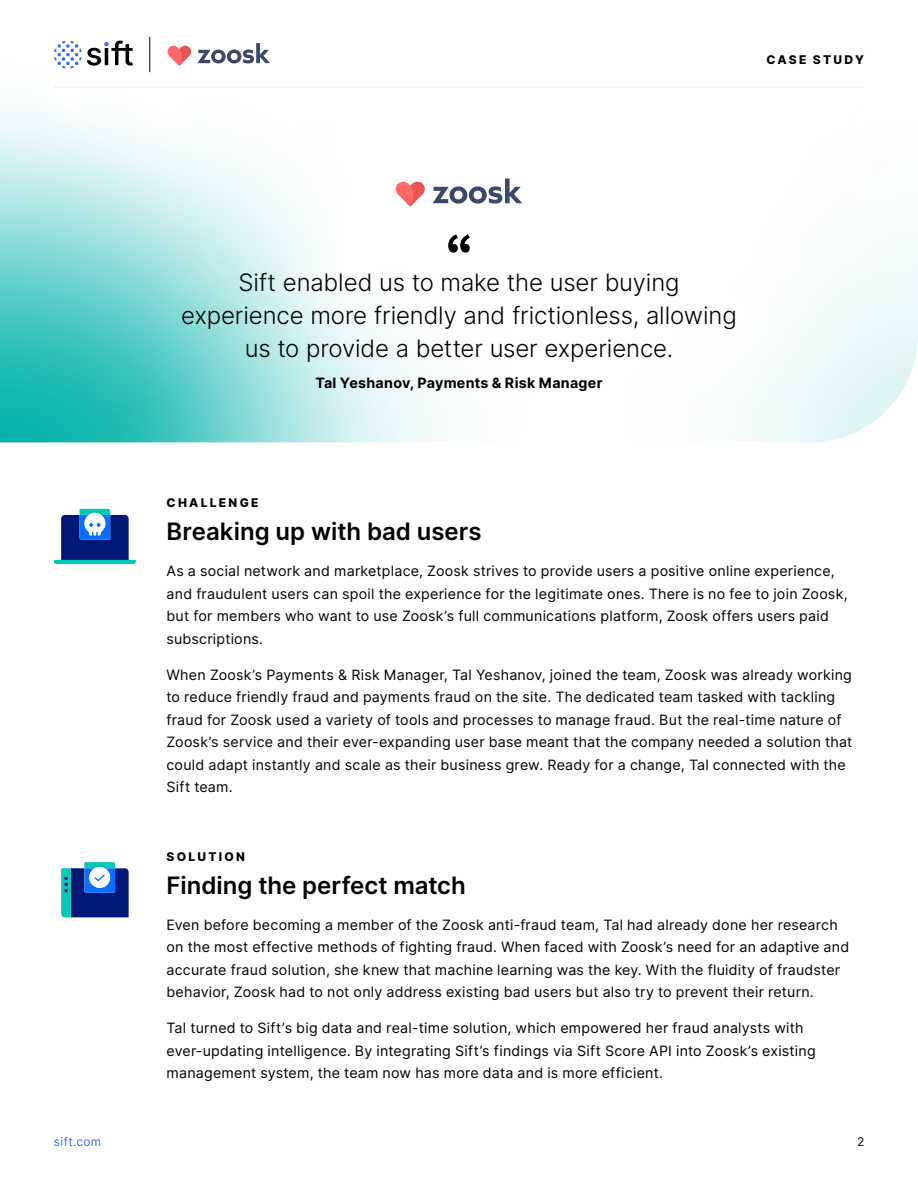
<style>
.page{position:relative;width:918px;height:1188px;background:#fff}
.page>*{position:absolute;margin:0;border:0;box-sizing:border-box;transform-origin:0 0}
.t1{font:300 24px/33px "Inter";letter-spacing:-.005em;color:#000;text-align:center}
.t2{font:600 24px "Inter";color:#000}
.t3{font:14.25px/22.5px "Inter";letter-spacing:.015em;color:#000}
.t4{font:700 14.25px "Inter";letter-spacing:.02em;color:#000}
.t5{font:800 12px "Inter";letter-spacing:.185em;color:#000}
.t6{font:12px "Inter";letter-spacing:.025em;color:#316cff}
.t7{font:12px "Inter";color:#000}
</style>
<div class="page">
<svg style="left:0;top:36px;width:918px;height:406px"></svg>
<svg style="left:54px;top:41px;width:79px;height:27px"></svg>
<svg style="left:167px;top:43px;width:103px;height:23px"></svg>
<hr style="left:54px;top:87px;width:810px;height:1px;background:#ebebeb">
<hr style="left:149px;top:37px;width:1px;height:35px;background:#000">
<svg style="left:54px;top:509px;width:82px;height:55px"></svg>
<svg style="left:61px;top:862px;width:68px;height:55px;background:#2d65a7"></svg>
<svg style="left:448px;top:234px;width:22px;height:19px"></svg>
<svg style="left:433px;top:179px;width:89px;height:25px"></svg>
<svg style="left:395px;top:181px;width:31px;height:26px"></svg>
<p class="t5" style="left:767px;top:50px;width:99px">CASE STUDY</p>
<h1 class="t1" style="left:181px;top:265px;width:557px">Sift enabled us to make the user buying experience more friendly and frictionless, allowing us to provide a better user experience.</h1>
<p class="t4" style="left:315px;top:373px;width:289px">Tal Yeshanov, Payments &amp; Risk Manager</p>
<p class="t5" style="left:167px;top:494px;width:94px">CHALLENGE</p>
<h1 class="t2" style="left:166px;top:514px;width:317px">Breaking up with bad users</h1>
<p class="t3" style="left:166px;top:559px;width:683px">As a social network and marketplace, Zoosk strives to provide users a positive online experience, and fraudulent users can spoil the experience for the legitimate ones. There is no fee to join Zoosk, but for members who want to use Zoosk’s full communications platform, Zoosk offers users paid subscriptions.</p>
<p class="t3" style="left:166px;top:663px;width:687px">When Zoosk’s Payments &amp; Risk Manager, Tal Yeshanov, joined the team, Zoosk was already working to reduce friendly fraud and payments fraud on the site. The dedicated team tasked with tackling fraud for Zoosk used a variety of tools and processes to manage fraud. But the real-time nature of Zoosk’s service and their ever-expanding user base meant that the company needed a solution that could adapt instantly and scale as their business grew. Ready for a change, Tal connected with the Sift team.</p>
<p class="t5" style="left:167px;top:847px;width:80px">SOLUTION</p>
<h1 class="t2" style="left:166px;top:867px;width:301px">Finding the perfect match</h1>
<p class="t3" style="left:166px;top:913px;width:684px">Even before becoming a member of the Zoosk anti-fraud team, Tal had already done her research on the most effective methods of fighting fraud. When faced with Zoosk’s need for an adaptive and accurate fraud solution, she knew that machine learning was the key. With the fluidity of fraudster behavior, Zoosk had to not only address existing bad users but also try to prevent their return.</p>
<p class="t3" style="left:166px;top:1016px;width:651px">Tal turned to Sift’s big data and real-time solution, which empowered her fraud analysts with ever-updating intelligence. By integrating Sift’s findings via Sift Score API into Zoosk’s existing management system, the team now has more data and is more efficient.</p>
<p class="t6" style="left:54px;top:1133px;width:49px">sift.com</p>
<p class="t7" style="left:857px;top:1133px;width:9px">2</p>
</div>
